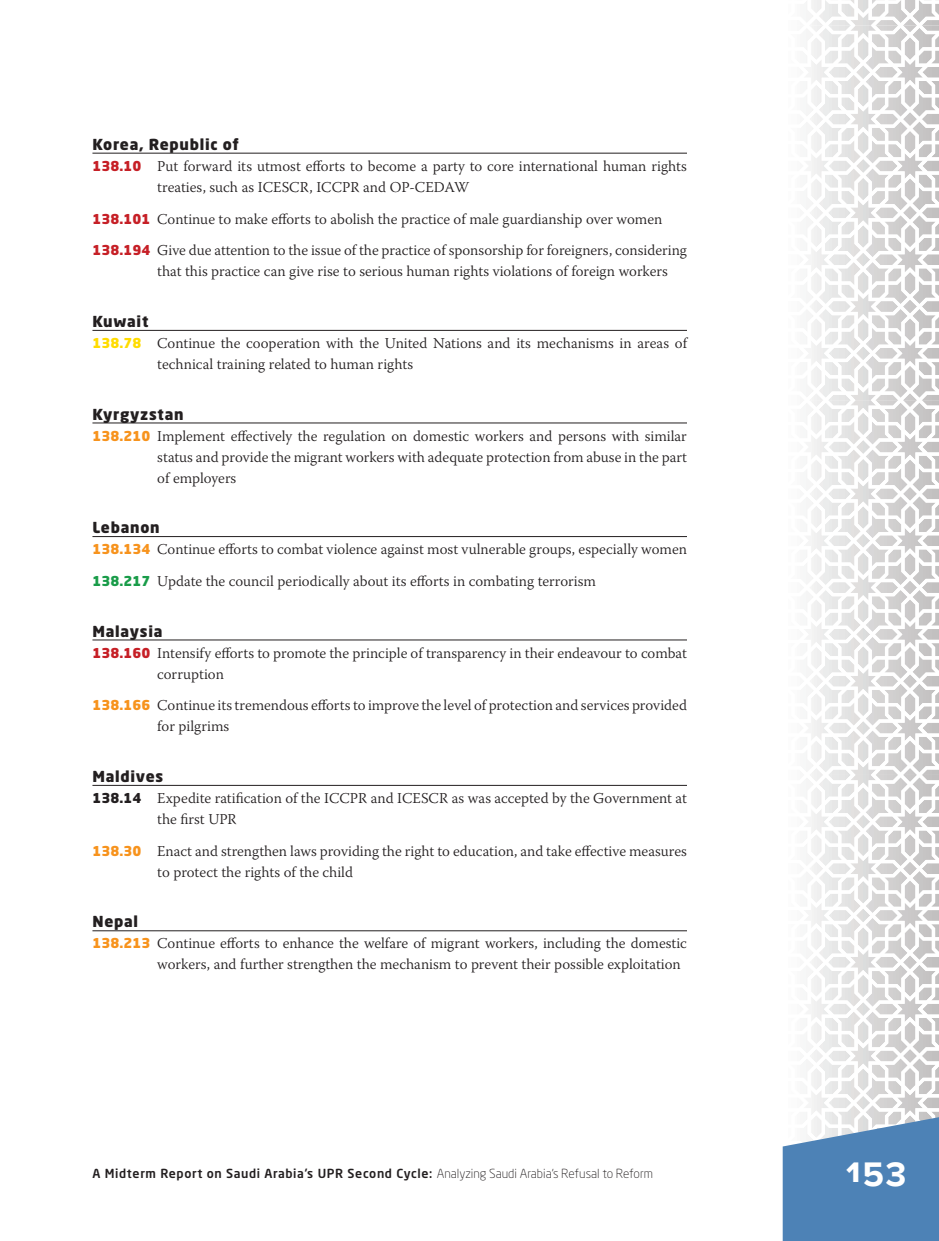
<style>
.page{position:relative;width:939px;height:1241px;background:#fff}
.page>*{position:absolute;margin:0;border:0;box-sizing:border-box;transform-origin:0 0}
.t1{font:700 35.55px "Proxima Nova S";color:#fff}
.t2{font:300 15px/21px "Warnock Pro";color:#231f20}
.t3{font:900 15px "Neo Sans Pro";letter-spacing:.05em;color:#231f20}
.t4{font:500 12.3px "Neo Sans Pro";letter-spacing:.05em;color:#231f20}
.s1{font-family:"Neo Sans Pro";font-weight:900;font-size:13.5px;color:#c61f26}
.s2{font-family:"Neo Sans Pro";font-weight:900;font-size:13.5px;color:#ffdc01}
.s3{font-family:"Neo Sans Pro";font-weight:900;font-size:13.5px;color:#f7931d}
.s4{font-family:"Neo Sans Pro";font-weight:900;font-size:13.5px;color:#199c49}
.s5{font-family:"Neo Sans Pro";font-weight:900;font-size:13.5px}
.s6{font-weight:300}
</style>
<div class="page">
<svg style="left:812px;top:775px;width:126px;height:338px"></svg>
<svg style="left:812px;top:400px;width:126px;height:375px"></svg>
<svg style="left:812px;top:117px;width:126px;height:283px"></svg>
<svg style="left:812px;top:0;width:126px;height:117px"></svg>
<svg style="left:782px;top:1113px;width:156px;height:127px;background:#6894bf"></svg>
<hr style="left:92px;top:153px;width:594px;height:1px;background:#231f20">
<hr style="left:92px;top:330px;width:594px;height:1px;background:#231f20">
<hr style="left:92px;top:423px;width:594px;height:1px;background:#231f20">
<hr style="left:92px;top:536px;width:594px;height:1px;background:#231f20">
<hr style="left:92px;top:639px;width:594px;height:1px;background:#231f20">
<hr style="left:92px;top:785px;width:594px;height:1px;background:#231f20">
<hr style="left:92px;top:930px;width:594px;height:1px;background:#231f20">
<p class="t3" style="left:92px;top:134px;width:148px">Korea, Republic of</p>
<p class="t2" style="left:157px;top:155px;width:531px;text-indent:-65px"><span class="s1">138.10</span> Put forward its utmost efforts to become a party to core international human rights treaties, such as ICESCR, ICCPR and OP-CEDAW</p>
<p class="t2" style="left:92px;top:202px;width:596px;line-height:31.8px"><span class="s1">138.101</span> Continue to make efforts to abolish the practice of male guardianship over women<br><span class="s1">138.194</span> Give due attention to the issue of the practice of sponsorship for foreigners, considering</p>
<p class="t2" style="left:157px;top:261px;width:512px">that this practice can give rise to serious human rights violations of foreign workers</p>
<p class="t3" style="left:92px;top:311px;width:58px">Kuwait</p>
<p class="t2" style="left:157px;top:332px;width:531px;text-indent:-65px"><span class="s2">138.78</span> Continue the cooperation with the United Nations and its mechanisms in areas of technical training related to human rights</p>
<p class="t3" style="left:92px;top:404px;width:93px">Kyrgyzstan</p>
<p class="t2" style="left:157px;top:425px;width:531px;text-align:justify;text-indent:-65px"><span class="s3">138.210</span> Implement effectively the regulation on domestic workers and persons with similar status and provide the migrant workers with adequate protection from abuse in the part of employers</p>
<p class="t3" style="left:92px;top:518px;width:69px">Lebanon</p>
<p class="t2" style="left:92px;top:533px;width:596px;line-height:31.8px"><span class="s3">138.134</span> Continue efforts to combat violence against most vulnerable groups, especially women<br><span class="s4">138.217</span> Update the council periodically about its efforts in combating terrorism</p>
<p class="t3" style="left:92px;top:621px;width:72px">Malaysia</p>
<p class="t2" style="left:157px;top:642px;width:531px;text-indent:-65px"><span class="s1">138.160</span> Intensify efforts to promote the principle of transparency in their endeavour to combat corruption</p>
<p class="t2" style="left:157px;top:694px;width:531px;text-indent:-65px"><span class="s3">138.166</span> Continue its tremendous efforts to improve the level of protection and services provided for pilgrims</p>
<p class="t3" style="left:92px;top:766px;width:72px">Maldives</p>
<p class="t2" style="left:157px;top:787px;width:531px;text-indent:-65px"><span class="s5">138.14</span> Expedite ratification of the ICCPR and ICESCR as was accepted by the Government at the first UPR</p>
<p class="t2" style="left:157px;top:840px;width:531px;text-indent:-65px"><span class="s3">138.30</span> Enact and strengthen laws providing the right to education, and take effective measures to protect the rights of the child</p>
<p class="t3" style="left:92px;top:912px;width:47px">Nepal</p>
<p class="t2" style="left:157px;top:932px;width:531px;text-indent:-65px"><span class="s3">138.213</span> Continue efforts to enhance the welfare of migrant workers, including the domestic workers, and further strengthen the mechanism to prevent their possible exploitation</p>
<p class="t4" style="left:92px;top:1165px;width:562px">A Midterm Report on Saudi Arabia’s UPR Second Cycle: <span class="s6">Analyzing Saudi Arabia’s Refusal to Reform</span></p>
<h1 class="t1" style="left:845px;top:1150px;width:62px">153</h1>
</div>
